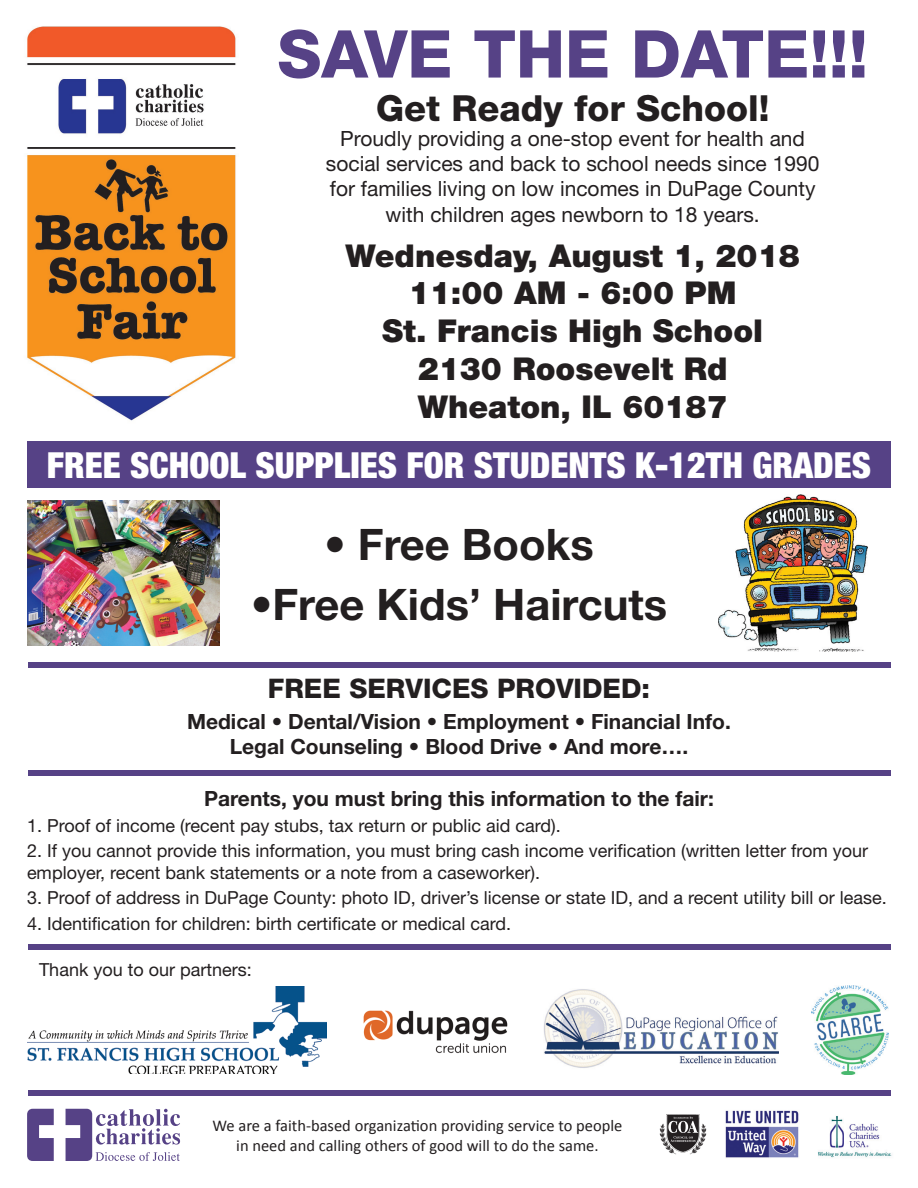
<style>
.page{position:relative;width:918px;height:1188px;background:#fff}
.page>*{position:absolute;margin:0;border:0;box-sizing:border-box;transform-origin:0 0}
.t1{font:800 66px "Helvetica Neue";color:#564286}
.t2{font:700 43.5px "Helvetica Neue";color:#231f20}
.t3{font:900 condensed 36px "Helvetica Neue";color:#fff}
.t4{font:800 36px "Helvetica Neue";color:#231f20}
.t5{font:900 31.5px/37.8px "Helvetica Neue";color:#231f20;text-align:center}
.t6{font:800 27px "Helvetica Neue";color:#231f20}
.t7{font:21px/25.2px "Helvetica Neue";color:#231f20;text-align:center}
.t8{font:700 21px/25.2px "Helvetica Neue";color:#231f20;text-align:center}
.t9{font:18px/21.6px "Helvetica Neue";color:#231f20}
.t10{font:16.5px/19.8px "Calibri";color:#231f20;text-align:center}
</style>
<div class="page">
<img style="left:718px;top:494px;width:150px;height:158px">
<img style="left:27px;top:26px;width:209px;height:395px">
<img style="left:27px;top:501px;width:193px;height:144px">
<div style="left:27px;top:441px;width:864px;height:47px;background:#564286"></div>
<div style="left:29px;top:662px;width:862px;height:6px;background:#564286"></div>
<div style="left:29px;top:770px;width:862px;height:6px;background:#564286"></div>
<div style="left:29px;top:944px;width:862px;height:6px;background:#564286"></div>
<div style="left:29px;top:1090px;width:862px;height:6px;background:#564286"></div>
<img style="left:818px;top:1116px;width:74px;height:42px">
<img style="left:659px;top:1114px;width:48px;height:41px">
<img style="left:725px;top:1110px;width:74px;height:48px">
<img style="left:27px;top:987px;width:300px;height:87px">
<img style="left:812px;top:986px;width:77px;height:89px">
<svg style="left:27px;top:1109px;width:27px;height:52px"></svg>
<svg style="left:66px;top:1109px;width:114px;height:52px"></svg>
<img style="left:544px;top:989px;width:234px;height:79px">
<img style="left:363px;top:1010px;width:145px;height:44px">
<h1 class="t1" style="left:277px;top:15px;width:592px">SAVE THE DATE!!!</h1>
<h3 class="t4" style="left:376px;top:87px;width:395px">Get Ready for School!</h3>
<p class="t7" style="left:326px;top:126px;width:495px">Proudly providing a one-stop event for health and social services and back to school needs since 1990 for families living on low incomes in DuPage County with children ages newborn to 18 years.</p>
<h3 class="t5" style="left:346px;top:236px;width:456px">Wednesday, August 1, 2018<br>11:00 AM - 6:00 PM<br>St. Francis High School<br>2130 Roosevelt Rd<br>Wheaton, IL 60187</h3>
<h3 class="t3" style="left:47px;top:443px;width:826px">FREE SCHOOL SUPPLIES FOR STUDENTS K-12TH GRADES</h3>
<h2 class="t2" style="left:324px;top:518px;width:271px">• Free Books</h2>
<h2 class="t2" style="left:251px;top:578px;width:418px">•Free Kids’ Haircuts</h2>
<h3 class="t6" style="left:268px;top:672px;width:384px">FREE SERVICES PROVIDED:</h3>
<p class="t8" style="left:187px;top:709px;width:545px">Medical • Dental/Vision • Employment • Financial Info.<br>Legal Counseling • Blood Drive • And more….</p>
<p class="t8" style="left:204px;top:786px;width:511px">Parents, you must bring this information to the fair:</p>
<p class="t9" style="left:27px;top:814px;width:535px">1. Proof of income (recent pay stubs, tax return or public aid card).</p>
<p class="t9" style="left:27px;top:840px;width:843px">2. If you cannot provide this information, you must bring cash income verification (written letter from your employer, recent bank statements or a note from a caseworker).</p>
<p class="t9" style="left:27px;top:887px;width:861px">3. Proof of address in DuPage County: photo ID, driver’s license or state ID, and a recent utility bill or lease.</p>
<p class="t9" style="left:27px;top:912px;width:486px">4. Identification for children: birth certificate or medical card.</p>
<p class="t9" style="left:39px;top:958px;width:214px">Thank you to our partners:</p>
<p class="t10" style="left:212px;top:1115px;width:412px">We are a faith-based organization providing service to people in need and calling others of good will to do the same.</p>
</div>
